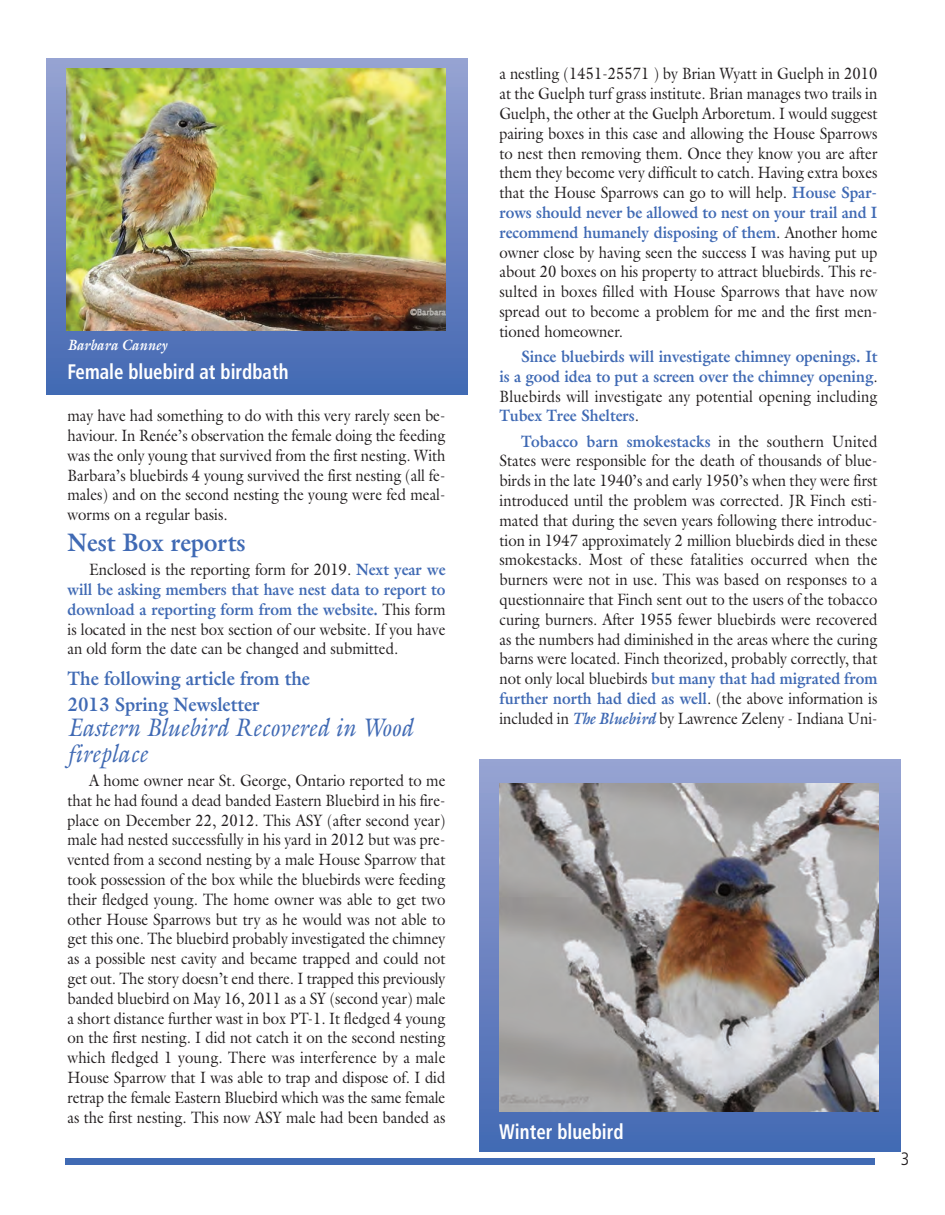
<style>
.page{position:relative;width:945px;height:1215px;background:#fff}
.page>*{position:absolute;margin:0;border:0;box-sizing:border-box;transform-origin:0 0}
.t1{font:italic 25.5px/25.5px "Galliard";color:#406ab4;scale:.9 1}
.t2{font:700 25.5px "Galliard";color:#406ab4;scale:.9 1}
.t3{font:700 condensed 21px "Frutiger";color:#fff;scale:.9 1}
.t4{font:700 19.5px/25.5px "Galliard";color:#406ab4;scale:.9 1}
.t5{font:300 condensed 18px "Frutiger";color:#231f20}
.t6{font:16.5px/19.8px "Galliard";color:#231f20;text-align:justify;scale:.9 1}
.t7{font:700 16.5px/19.8px "Galliard";color:#406ab4;text-align:justify;scale:.9 1}
.t8{font:italic 700 15px "Galliard";color:#fff;scale:.9 1}
.s1{font-weight:700;color:#406ab4}
.s2{font-weight:400;color:#231f20}
.s3{font-weight:700;font-style:italic;color:#406ab4}
</style>
<div class="page">
<div style="left:65px;top:1158px;width:810px;height:7px;background:#406ab4"></div>
<div style="left:479px;top:760px;width:422px;height:392px;background:linear-gradient(to bottom,#97a1d1,#4468b3)"></div>
<img style="left:499px;top:783px;width:379px;height:328px">
<div style="left:46px;top:58px;width:422px;height:336px;background:linear-gradient(to bottom,#97a1d1,#4468b3)"></div>
<img style="left:66px;top:68px;width:380px;height:263px">
<p class="t8" style="left:68px;top:339px;width:112px">Barbara Canney</p>
<p class="t3" style="left:68px;top:363px;width:247px">Female bluebird at birdbath</p>
<p class="t6" style="left:68px;top:407px;width:422px">may have had something to do with this very rarely seen be&shy;haviour. In Renée’s observation the female doing the feeding was the only young that survived from the first nesting. With Barbara’s bluebirds 4 young survived the first nesting (all fe&shy;males) and on the second nesting the young were fed meal&shy;worms on a regular basis.</p>
<p class="t2" style="left:68px;top:533px;width:199px">Nest Box reports</p>
<p class="t6" style="left:68px;top:561px;width:422px;text-indent:22px">Enclosed is the reporting form for 2019. <span class="s1">Next year we will be asking members that have nest data to report to download a reporting form from the website.</span> This form is located in the nest box section of our website. If you have an old form the date can be changed and submitted.</p>
<p class="t4" style="left:68px;top:668px;width:271px">The following article from the<br>2013 Spring Newsletter</p>
<p class="t1" style="left:68px;top:718px;width:386px">Eastern Bluebird Recovered in Wood fireplace</p>
<p class="t6" style="left:68px;top:772px;width:422px;text-indent:22px">A home owner near St. George, Ontario reported to me that he had found a dead banded Eastern Bluebird in his fire&shy;place on December 22, 2012. This ASY (after second year) male had nested successfully in his yard in 2012 but was pre&shy;vented from a second nesting by a male House Sparrow that took possession of the box while the bluebirds were feeding their fledged young. The home owner was able to get two other House Sparrows but try as he would was not able to get this one. The bluebird probably investigated the chimney as a possible nest cavity and became trapped and could not get out. The story doesn’t end there. I trapped this previously banded bluebird on May 16, 2011 as a SY (second year) male a short distance further wast in box PT-1. It fledged 4 young on the first nesting. I did not catch it on the second nesting which fledged 1 young. There was interference by a male House Sparrow that I was able to trap and dispose of. I did retrap the female Eastern Bluebird which was the same female as the first nesting. This now ASY male had been banded as</p>
<p class="t6" style="left:500px;top:66px;width:422px">a nestling (1451-25571 ) by Brian Wyatt in Guelph in 2010 at the Guelph turf grass institute. Brian manages two trails in Guelph, the other at the Guelph Arboretum. I would suggest pairing boxes in this case and allowing the House Sparrows to nest then removing them. Once they know you are after them they become very difficult to catch. Having extra boxes that the House Sparrows can go to will help. <span class="s1">House Spar&shy;rows should never be allowed to nest on your trail and I recommend humanely disposing of them</span>. Another home owner close by having seen the success I was having put up about 20 boxes on his property to attract bluebirds. This re&shy;sulted in boxes filled with House Sparrows that have now spread out to become a problem for me and the first men&shy;tioned homeowner.</p>
<p class="t7" style="left:500px;top:348px;width:422px;text-indent:22px">Since bluebirds will investigate chimney openings. It is a good idea to put a screen over the chimney opening<span class="s2">.<br>Bluebirds will investigate any potential opening including </span>Tubex Tree Shelters<span class="s2">.</span></p>
<p class="t6" style="left:500px;top:433px;width:422px;text-indent:22px"><span class="s1">Tobacco barn smokestacks</span> in the southern United States were responsible for the death of thousands of blue&shy;birds in the late 1940’s and early 1950’s when they were first introduced until the problem was corrected. JR Finch esti&shy;mated that during the seven years following there introduc&shy;tion in 1947 approximately 2 million bluebirds died in these smokestacks. Most of these fatalities occurred when the burners were not in use. This was based on responses to a questionnaire that Finch sent out to the users of the tobacco curing burners. After 1955 fewer bluebirds were recovered as the numbers had diminished in the areas where the curing barns were located. Finch theorized, probably correctly, that not only local bluebirds <span class="s1">but many that had migrated from further north had died as well</span>. (the above information is included in <span class="s3">The Bluebird</span> by Lawrence Zeleny - Indiana Uni-</p>
<p class="t3" style="left:499px;top:1123px;width:140px">Winter bluebird</p>
<p class="t5" style="left:901px;top:1152px;width:10px">3</p>
</div>
